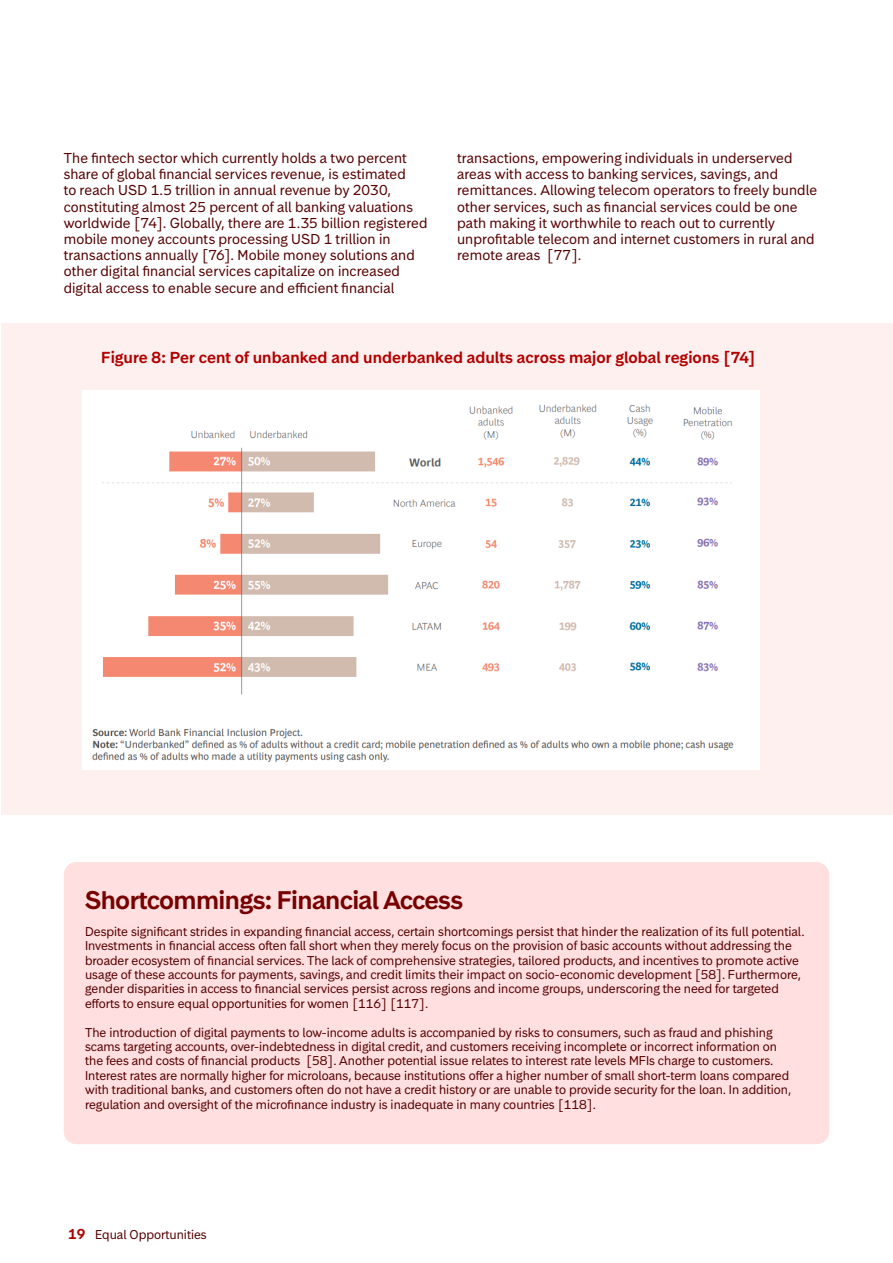
<style>
.page{position:relative;width:893px;height:1263px;background:#fff}
.page>*{position:absolute;margin:0;border:0;box-sizing:border-box;transform-origin:0 0}
.Fact_box_title_dark_red_-_16_pt{font:600 24px "Storebrand Display";color:#700}
.Sub1_body_text_red_-_10pt{font:600 15px "Storebrand Text";letter-spacing:.005em;color:#b20000}
.Body_text_extra_dark_red_-_9pt{font:13.5px/16.2px "Storebrand Text";letter-spacing:.005em;color:#560000}
.Fact_box_body_text_extra_dark_red_-_8_pt{font:12px/14.4px "Storebrand Text";color:#560000}
.s1{font-weight:600;font-size:13.5px;color:#b20000}
</style>
<div class="page">
<div style="left:1px;top:323px;width:892px;height:491px;background:#fff0f0"></div>
<img style="left:83px;top:391px;width:677px;height:379px">
<div style="left:64px;top:862px;width:765px;height:282px;background:#ffdfdf;border-radius:13px"></div>
<p class="Body_text_extra_dark_red_-_9pt" style="left:64px;top:150px;width:365px">The fintech sector which currently holds a two percent share of global financial services revenue, is estimated<br>to reach USD 1.5 trillion in annual revenue by 2030, constituting almost 25 percent of all banking valuations worldwide [74]. Globally, there are 1. 35 billion registered mobile money accounts processing USD 1 trillion in transactions annually [76]. Mobile money solutions and other digital financial services capitalize on increased digital access to enable secure and efficient financial</p>
<p class="Body_text_extra_dark_red_-_9pt" style="left:457px;top:150px;width:361px">transactions, empowering individuals in underserved areas with access to banking services, savings, and remittances. Allowing telecom operators to freely bundle other services, such as financial services could be one path making it worthwhile to reach out to currently unprofitable telecom and internet customers in rural and remote areas [77].</p>
<p class="Sub1_body_text_red_-_10pt" style="left:101px;top:347px;width:656px">Figure 8: Per cent of unbanked and underbanked adults across major global regions [74]</p>
<p class="Fact_box_title_dark_red_-_16_pt" style="left:85px;top:884px;width:379px">Shortcommings: Financial Access</p>
<p class="Fact_box_body_text_extra_dark_red_-_8_pt" style="left:85px;top:924px;width:719px">Despite significant strides in expanding financial access, certain shortcomings persist that hinder the realization of its full potential.<br>Investments in financial access often fall short when they merely focus on the provision of basic accounts without addressing the broader ecosystem of financial services. The lack of comprehensive strategies, tailored products, and incentives to promote active usage of these accounts for payments, savings, and credit limits their impact on socio-economic development [58]. Furthermore, gender disparities in access to financial services persist across regions and income groups, underscoring the need for targeted efforts to ensure equal opportunities for women [116] [117].</p>
<p class="Fact_box_body_text_extra_dark_red_-_8_pt" style="left:85px;top:1025px;width:708px">The introduction of digital payments to low-income adults is accompanied by risks to consumers, such as fraud and phishing scams targeting accounts, over-indebtedness in digital credit, and customers receiving incomplete or incorrect information on the fees and costs of financial products [58]. Another potential issue relates to interest rate levels MFIs charge to customers.<br>Interest rates are normally higher for microloans, because institutions offer a higher number of small short-term loans compared with traditional banks, and customers often do not have a credit history or are unable to provide security for the loan. In addition, regulation and oversight of the microfinance industry is inadequate in many countries [118].</p>
<p class="Fact_box_body_text_extra_dark_red_-_8_pt" style="left:68px;top:1227px;width:140px"><span class="s1">19</span> Equal Opportunities</p>
</div>
